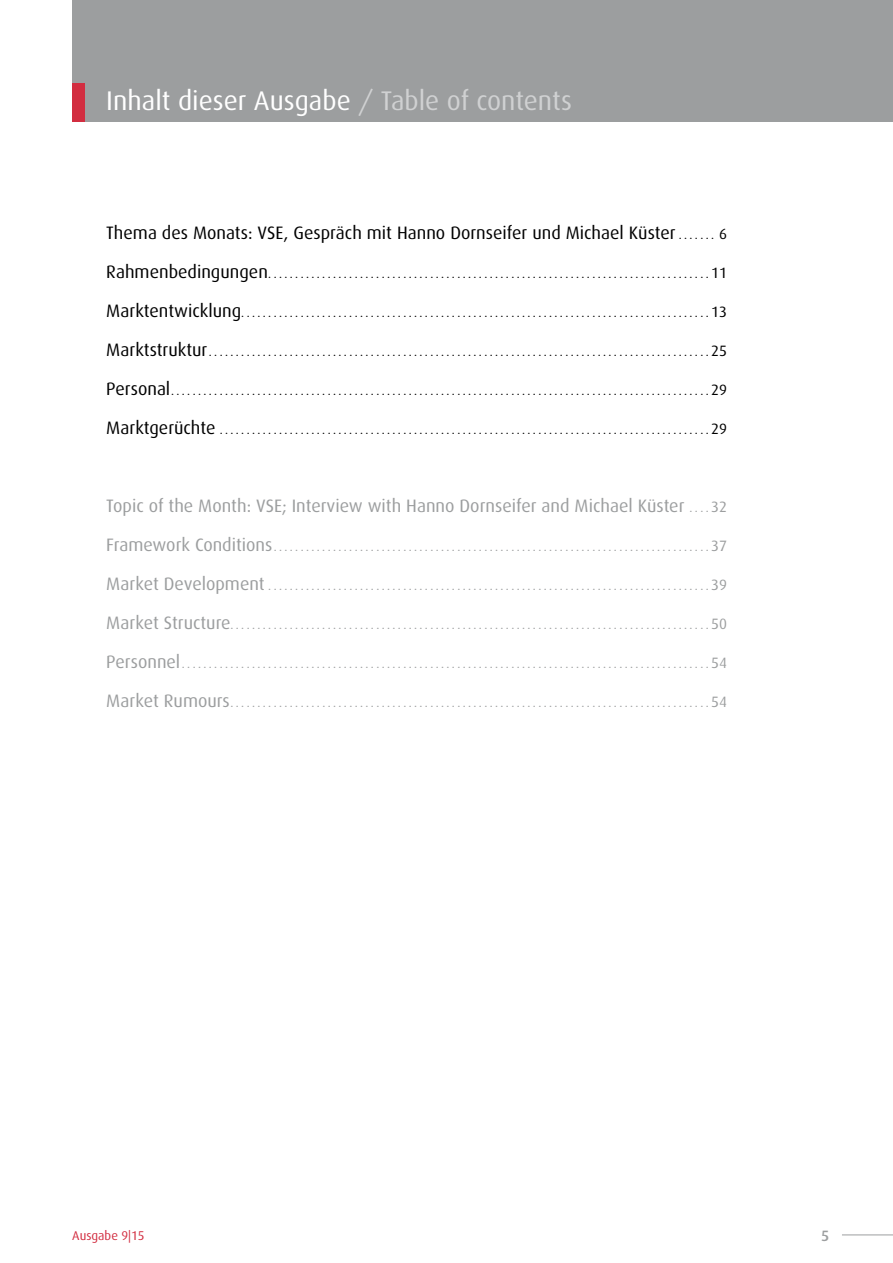
<style>
.page{position:relative;width:893px;height:1263px;background:#fff}
.page>*{position:absolute;margin:0;border:0;box-sizing:border-box;transform-origin:0 0}
.t1{font:27px "Dax";color:#fff}
.t2{font:18px "Dax";color:#9c9e9f}
.t3{font:18px "Dax";color:#000}
.t4{font:500 15px "Dax";color:#9c9e9f}
.t5{font:12.75px "Dax";color:#d22d40}
.t6{font:12px "Dax";color:#000}
.t7{font:12px "Dax";color:#9c9e9f}
.s1{color:#d0d1d2}
.s2{font-size:12px}
.s3{font-size:15px}
.s4{font-size:18px}
</style>
<div class="page">
<hr style="left:842px;top:1234px;width:51px;height:1px;background:#9c9e9f">
<div style="left:72px;top:0;width:821px;height:122px;background:#9c9e9f"></div>
<div style="left:72px;top:83px;width:13px;height:39px;background:#d22d40"></div>
<h1 class="t1" style="left:106px;top:85px;width:467px">Inhalt dieser Ausgabe <span class="s1">/ Table of contents</span></h1>
<h2 class="t3" style="left:106px;top:222px;width:622px">Thema des Monats: VSE, Gespräch mit Hanno Dornseifer und Michael Küster <span class="s2">. . . . . . .</span> <span class="s3">6</span></h2>
<p class="t6" style="left:106px;top:266px;width:622px"><span class="s4">Rahmenbedingungen</span>..................................................................................<span class="s3">11</span></p>
<p class="t6" style="left:106px;top:305px;width:622px"><span class="s4">Marktentwicklung</span>.......................................................................................<span class="s3">13</span></p>
<p class="t6" style="left:106px;top:344px;width:622px"><span class="s4">Marktstruktur</span>.............................................................................................<span class="s3">25</span></p>
<p class="t6" style="left:106px;top:383px;width:622px"><span class="s4">Personal</span>....................................................................................................<span class="s3">29</span></p>
<p class="t6" style="left:106px;top:422px;width:622px"><span class="s4">Marktgerüchte</span> ...........................................................................................<span class="s3">29</span></p>
<h2 class="t2" style="left:106px;top:495px;width:622px">Topic of the Month: VSE; Interview with Hanno Dornseifer and Michael Küster <span class="s2">. . . .</span> <span class="s3">32</span></h2>
<p class="t7" style="left:106px;top:539px;width:622px"><span class="s4">Framework Conditions</span>.................................................................................<span class="s3">37</span></p>
<p class="t7" style="left:106px;top:578px;width:622px"><span class="s4">Market Development</span>..................................................................................<span class="s3">39</span></p>
<p class="t7" style="left:106px;top:617px;width:622px"><span class="s4">Market Structure</span>.........................................................................................<span class="s3">50</span></p>
<p class="t7" style="left:106px;top:656px;width:622px"><span class="s4">Personnel</span>..................................................................................................<span class="s3">54</span></p>
<p class="t7" style="left:106px;top:695px;width:622px"><span class="s4">Market Rumours</span>.........................................................................................<span class="s3">54</span></p>
<p class="t5" style="left:72px;top:1228px;width:74px">Ausgabe 9|15</p>
<p class="t4" style="left:821px;top:1227px;width:10px">5</p>
</div>
